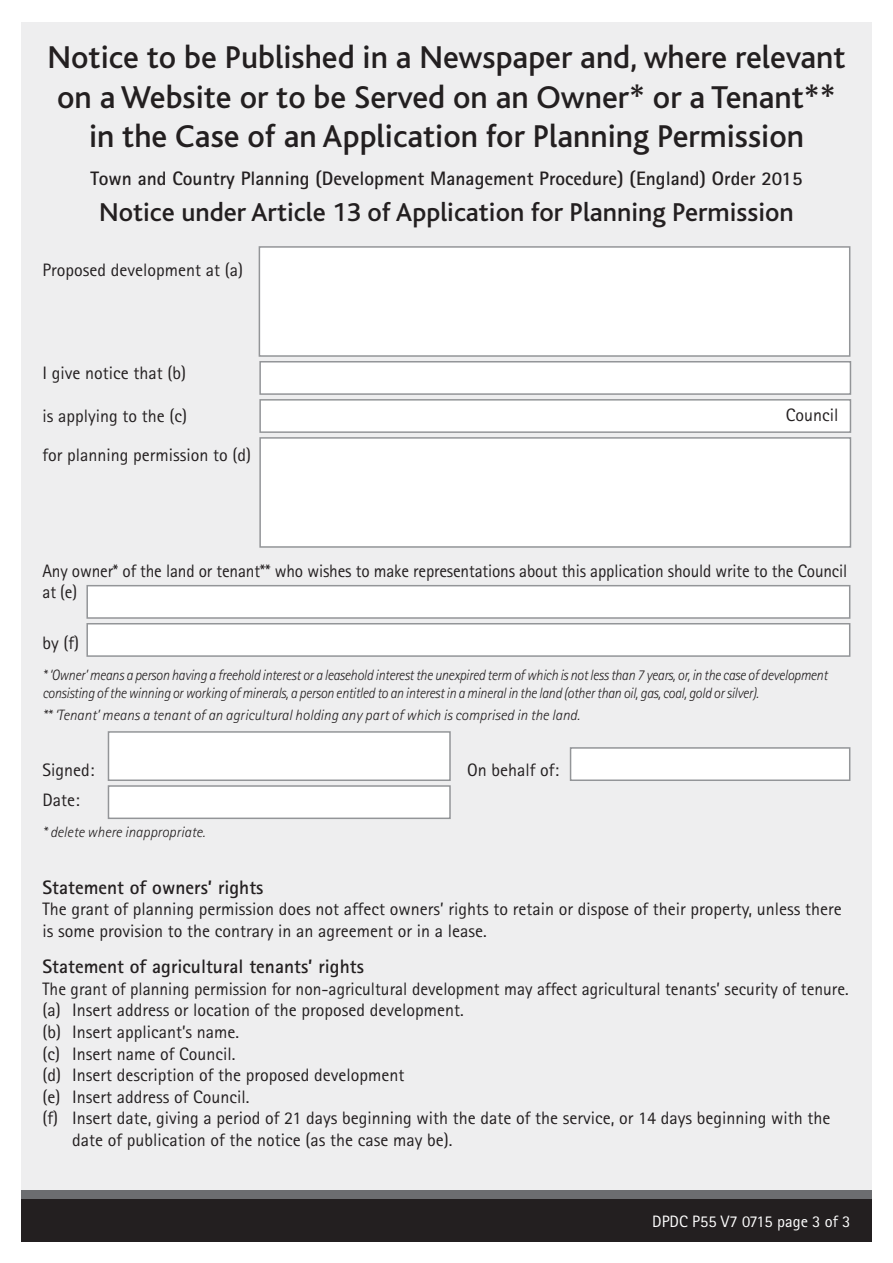
<style>
.page{position:relative;width:893px;height:1263px;background:#fff}
.page>*{position:absolute;margin:0;border:0;box-sizing:border-box;transform-origin:0 0}
.t1{font:500 33px/39.6px "Bliss";color:#231f20;text-align:center}
.t2{font:500 27px "Bliss";color:#231f20}
.t3{font:700 19.5px "Rotis Sans Serif";color:#231f20}
.t4{font:18px/38.5px "Rotis Sans Serif";color:#231f20}
.t5{font:18px/21.6px "Rotis Sans Serif";color:#231f20;scale:.96 1}
.t6{font:16.5px "Rotis Sans Serif";color:#fff}
.t7{font:italic 300 15px/18px "Rotis Sans Serif";letter-spacing:-.02em;color:#231f20;scale:.94 1}
.t8{font:italic 300 15px "Rotis Sans Serif";color:#231f20}
</style>
<div class="page">
<div style="left:21px;top:22px;width:851px;height:1220px;background:#eeeeef"></div>
<div style="left:21px;top:1190px;width:851px;height:51px;background:#6c6d70"></div>
<div style="left:21px;top:1199px;width:851px;height:42px;background:#231f20"></div>
<div style="left:259px;top:361px;width:592px;height:34px;background:#fff;border:2px solid #939598"></div>
<div style="left:259px;top:399px;width:592px;height:34px;background:#fff;border:2px solid #939598"></div>
<div style="left:259px;top:437px;width:592px;height:111px;background:#fff;border:2px solid #939598"></div>
<div style="left:259px;top:246px;width:591px;height:111px;background:#fff;border:2px solid #939598"></div>
<div style="left:86px;top:585px;width:764px;height:34px;background:#fff;border:2px solid #939598"></div>
<div style="left:86px;top:623px;width:764px;height:34px;background:#fff;border:2px solid #939598"></div>
<div style="left:108px;top:785px;width:343px;height:34px;background:#fff;border:2px solid #939598"></div>
<div style="left:108px;top:731px;width:343px;height:50px;background:#fff;border:2px solid #939598"></div>
<div style="left:570px;top:747px;width:280px;height:34px;background:#fff;border:2px solid #939598"></div>
<h1 class="t1" style="left:48px;top:38px;width:799px">Notice to be Published in a Newspaper and, where relevant on a Website or to be Served on an Owner* or a Tenant** in the Case of an Application for Planning Permission</h1>
<p class="t3" style="left:90px;top:166px;width:714px">Town and Country Planning (Development Management Procedure) (England) Order 2015</p>
<h2 class="t2" style="left:99px;top:198px;width:696px">Notice under Article 13 of Application for Planning Permission</h2>
<p class="t4" style="left:43px;top:251px;width:202px">Proposed development at (a)</p>
<p class="t4" style="left:43px;top:354px;width:145px">I give notice that (b)</p>
<p class="t4" style="left:43px;top:397px;width:210px">is applying to the (c)<br>for planning permission to (d)</p>
<p class="t4" style="left:786px;top:395px;width:54px">Council</p>
<p class="t5" style="left:43px;top:559px;width:840px">Any owner* of the land or tenant** who wishes to make representations about this application should write to the Council at (e)</p>
<p class="t4" style="left:43px;top:624px;width:38px">by (f)</p>
<p class="t7" style="left:43px;top:666px;width:837px">* ‘Owner’ means a person having a freehold interest or a leasehold interest the unexpired term of which is not less than 7 years, or, in the case of development consisting of the winning or working of minerals, a person entitled to an interest in a mineral in the land (other than oil, gas, coal, gold or silver).</p>
<p class="t8" style="left:43px;top:706px;width:539px">** ‘Tenant’ means a tenant of an agricultural holding any part of which is comprised in the land.</p>
<p class="t4" style="left:43px;top:751px;width:53px">Signed:</p>
<p class="t4" style="left:467px;top:751px;width:93px">On behalf of:</p>
<p class="t4" style="left:43px;top:781px;width:39px">Date:</p>
<p class="t8" style="left:43px;top:823px;width:164px">* delete where inappropriate.</p>
<p class="t3" style="left:43px;top:875px;width:222px">Statement of owners’ rights</p>
<p class="t4" style="left:43px;top:898px;width:801px;line-height:21.6px">The grant of planning permission does not affect owners’ rights to retain or dispose of their property, unless there is some provision to the contrary in an agreement or in a lease.</p>
<p class="t3" style="left:43px;top:954px;width:323px">Statement of agricultural tenants’ rights</p>
<p class="t4" style="left:43px;top:969px;width:808px">The grant of planning permission for non-agricultural development may affect agricultural tenants’ security of tenure.</p>
<p class="t4" style="left:43px;top:991px;width:423px">(a) Insert address or location of the proposed development.</p>
<p class="t4" style="left:43px;top:1012px;width:198px">(b) Insert applicant’s name.</p>
<p class="t4" style="left:43px;top:1034px;width:195px">(c) Insert name of Council.</p>
<p class="t4" style="left:43px;top:1056px;width:363px">(d) Insert description of the proposed development</p>
<p class="t4" style="left:43px;top:1077px;width:209px">(e) Insert address of Council.</p>
<p class="t4" style="left:43px;top:1099px;width:789px">(f) Insert date, giving a period of 21 days beginning with the date of the service, or 14 days beginning with the</p>
<p class="t4" style="left:72px;top:1120px;width:382px">date of publication of the notice (as the case may be).</p>
<p class="t6" style="left:652px;top:1212px;width:200px">DPDC P55 V7 0715 page 3 of 3</p>
</div>
